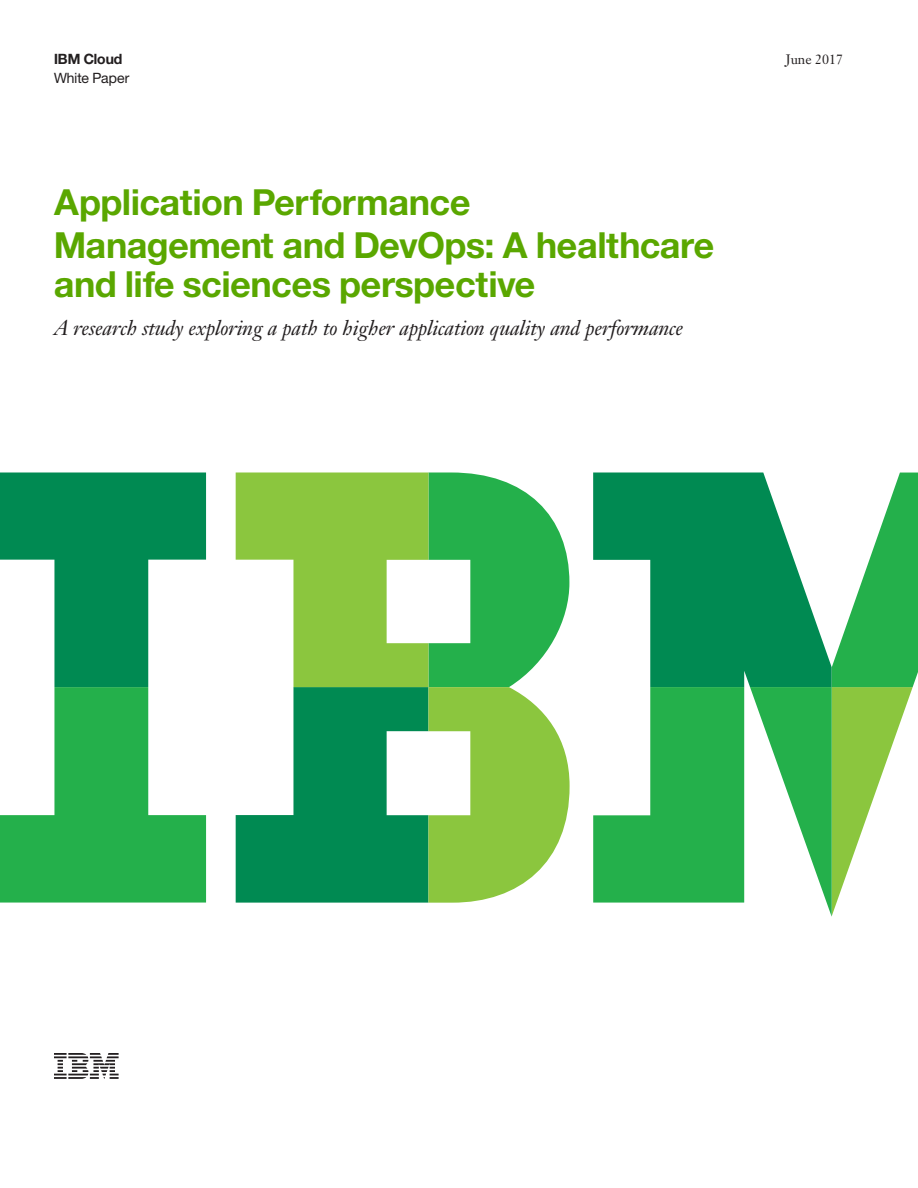
<style>
.page{position:relative;width:918px;height:1188px;background:#fff}
.page>*{position:absolute;margin:0;border:0;box-sizing:border-box;transform-origin:0 0}
._1A_title__color{font:36px/39px "Helv Neue Boldfor IBM";color:#5aa700}
._1B_subtitle{font:italic 21px "Janson Text LT Pro";letter-spacing:-.01em;color:#231f20}
.t1{font:14.25px "Helv Neue Romanfor IBM";color:#231f20}
.t2{font:14.25px "Helv Neue Boldfor IBM";color:#231f20}
.t3{font:13.5px "Janson Text LT Pro";color:#231f20}
</style>
<div class="page">
<svg style="left:0;top:687px;width:206px;height:216px;fill:#24b04b"></svg>
<svg style="left:593px;top:472px;width:239px;height:215px;fill:#008a52"></svg>
<svg style="left:0;top:473px;width:206px;height:214px;fill:#008a52"></svg>
<svg style="left:593px;top:687px;width:239px;height:229px;fill:#24b04b"></svg>
<svg style="left:832px;top:473px;width:86px;height:442px"></svg>
<svg style="left:236px;top:473px;width:334px;height:430px"></svg>
<svg style="left:54px;top:1053px;width:65px;height:26px"></svg>
<p class="t2" style="left:54px;top:50px;width:70px">IBM Cloud</p>
<p class="t3" style="left:786px;top:51px;width:59px">June 2017</p>
<p class="t1" style="left:54px;top:69px;width:77px">White Paper</p>
<h1 class="_1A_title__color" style="left:54px;top:181px;width:418px">Application Performance</h1>
<h1 class="_1A_title__color" style="left:54px;top:225px;width:662px">Management and DevOps: A healthcare and life sciences perspective</h1>
<h2 class="_1B_subtitle" style="left:54px;top:314px;width:631px">A research study exploring a path to higher application quality and performance</h2>
</div>
